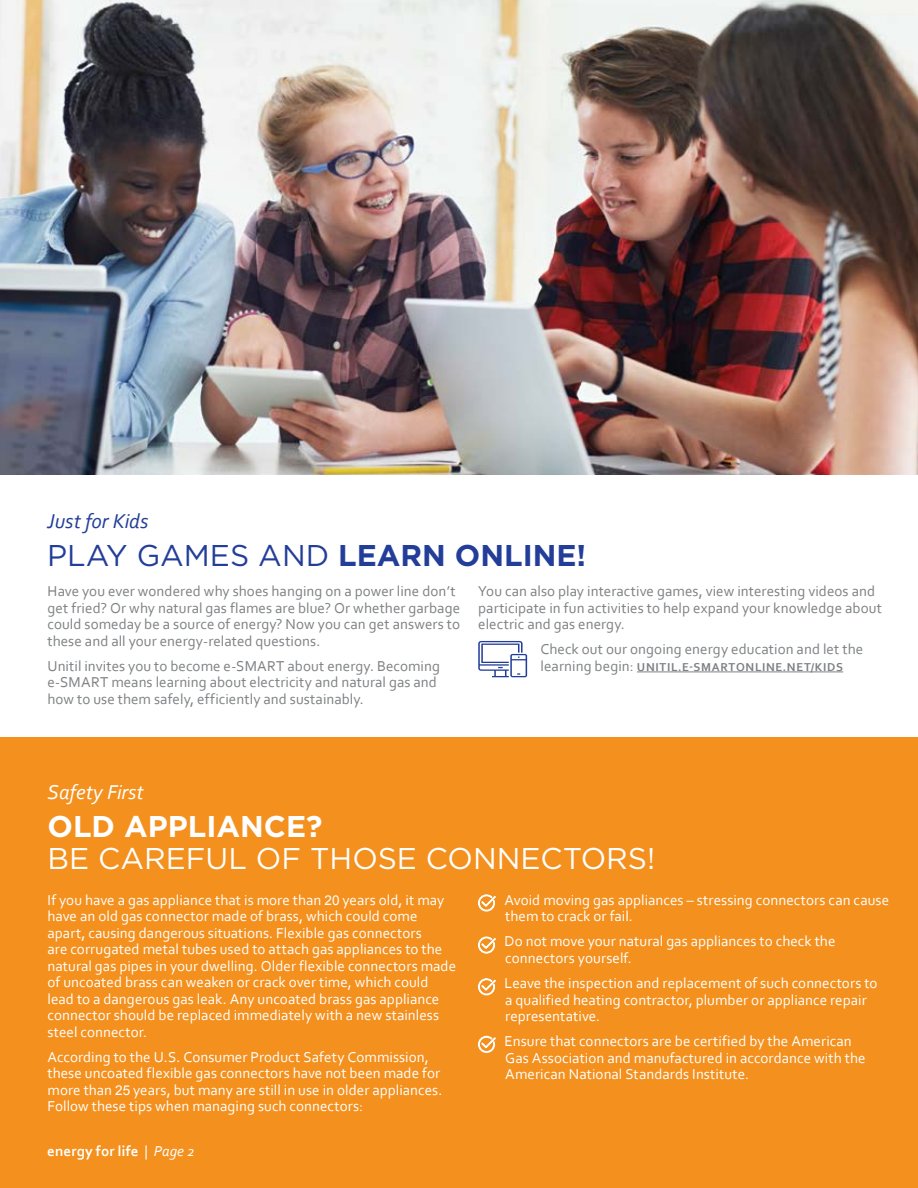
<style>
.page{position:relative;width:918px;height:1188px;background:#fff}
.page>*{position:absolute;margin:0;border:0;box-sizing:border-box;transform-origin:0 0}
.t1{font:30px "Gotham";color:#fff}
.t2{font:30px "Gotham";color:#233e99}
.t3{font:700 30px "Gotham";color:#fff}
.t4{font:italic 21px "Corbel";color:#233e99}
.t5{font:italic 21px "Corbel";color:#fff}
.t6{font:15px/16.5px "Corbel";letter-spacing:.005em;color:#fff}
.t7{font:15px/16.5px "Corbel";letter-spacing:.005em;color:#7e8083}
.t8{font:700 15px "Corbel";letter-spacing:.01em;color:#fff}
.t9{font:700 12px "Corbel";letter-spacing:.06em;color:#7e8083}
.s1{font-weight:700}
.s2{font-weight:400;font-size:15px}
.s3{font-family:"Arial";font-size:13.5px}
.s4{font-weight:400}
.s5{font-weight:400;font-style:italic}
</style>
<div class="page">
<div style="left:0;top:737px;width:918px;height:451px;background:#f4901d"></div>
<img style="left:0;top:0;width:918px;height:474px">
<svg style="left:478px;top:895px;width:18px;height:16px"></svg>
<svg style="left:478px;top:937px;width:18px;height:17px"></svg>
<svg style="left:478px;top:978px;width:18px;height:17px"></svg>
<svg style="left:478px;top:1036px;width:18px;height:17px"></svg>
<hr style="left:637px;top:672px;width:206px;height:1px;background:#7e8083">
<svg style="left:478px;top:641px;width:49px;height:36px"></svg>
<h2 class="t4" style="left:47px;top:508px;width:103px">Just for Kids</h2>
<h1 class="t2" style="left:47px;top:536px;width:541px">PLAY GAMES AND <span class="s1">LEARN ONLINE!</span></h1>
<p class="t7" style="left:48px;top:583px;width:414px">Have you ever wondered why shoes hanging on a power line don’t get fried? Or why natural gas flames are blue? Or whether garbage could someday be a source of energy? Now you can get answers to these and all your energy-related questions.</p>
<p class="t7" style="left:48px;top:657px;width:394px">Unitil invites you to become e-SMART about energy. Becoming e-SMART means learning about electricity and natural gas and how to use them safely, efficiently and sustainably.</p>
<p class="t7" style="left:478px;top:583px;width:405px">You can also play interactive games, view interesting videos and participate in fun activities to help expand your knowledge about electric and gas energy.</p>
<p class="t7" style="left:541px;top:641px;width:324px">Check out our ongoing energy education and let the</p>
<p class="t9" style="left:541px;top:659px;width:304px"><span class="s2">learning begin:</span> UNITIL.E-SMARTONLINE.NET/KIDS</p>
<h2 class="t5" style="left:48px;top:779px;width:98px">Safety First</h2>
<h1 class="t3" style="left:48px;top:809px;width:276px">OLD APPLIANCE?</h1>
<h1 class="t1" style="left:48px;top:839px;width:609px">BE CAREFUL OF THOSE CONNECTORS!</h1>
<p class="t6" style="left:48px;top:891px;width:410px">If you have a gas appliance that is more than <span class="s3">20</span> years old, it may have an old gas connector made of brass, which could come apart, causing dangerous situations. Flexible gas connectors<br>are corrugated metal tubes used to attach gas appliances to the natural gas pipes in your dwelling. Older flexible connectors made of uncoated brass can weaken or crack over time, which could lead to a dangerous gas leak. Any uncoated brass gas appliance connector should be replaced immediately with a new stainless steel connector.</p>
<p class="t6" style="left:48px;top:1048px;width:396px">According to the U.S. Consumer Product Safety Commission, these uncoated flexible gas connectors have not been made for more than <span class="s3">25</span> years, but many are still in use in older appliances.<br>Follow these tips when managing such connectors:</p>
<p class="t6" style="left:505px;top:891px;width:386px">Avoid moving gas appliances – stressing connectors can cause them to crack or fail.</p>
<p class="t6" style="left:505px;top:933px;width:333px">Do not move your natural gas appliances to check the connectors yourself.</p>
<p class="t6" style="left:505px;top:975px;width:375px">Leave the inspection and replacement of such connectors to a qualified heating contractor, plumber or appliance repair representative.</p>
<p class="t6" style="left:505px;top:1033px;width:363px">Ensure that connectors are be certified by the American<br>Gas Association and manufactured in accordance with the<br>American National Standards Institute.</p>
<p class="t8" style="left:47px;top:1142px;width:149px">energy for life <span class="s4">|</span> <span class="s5">Page 2</span></p>
</div>
